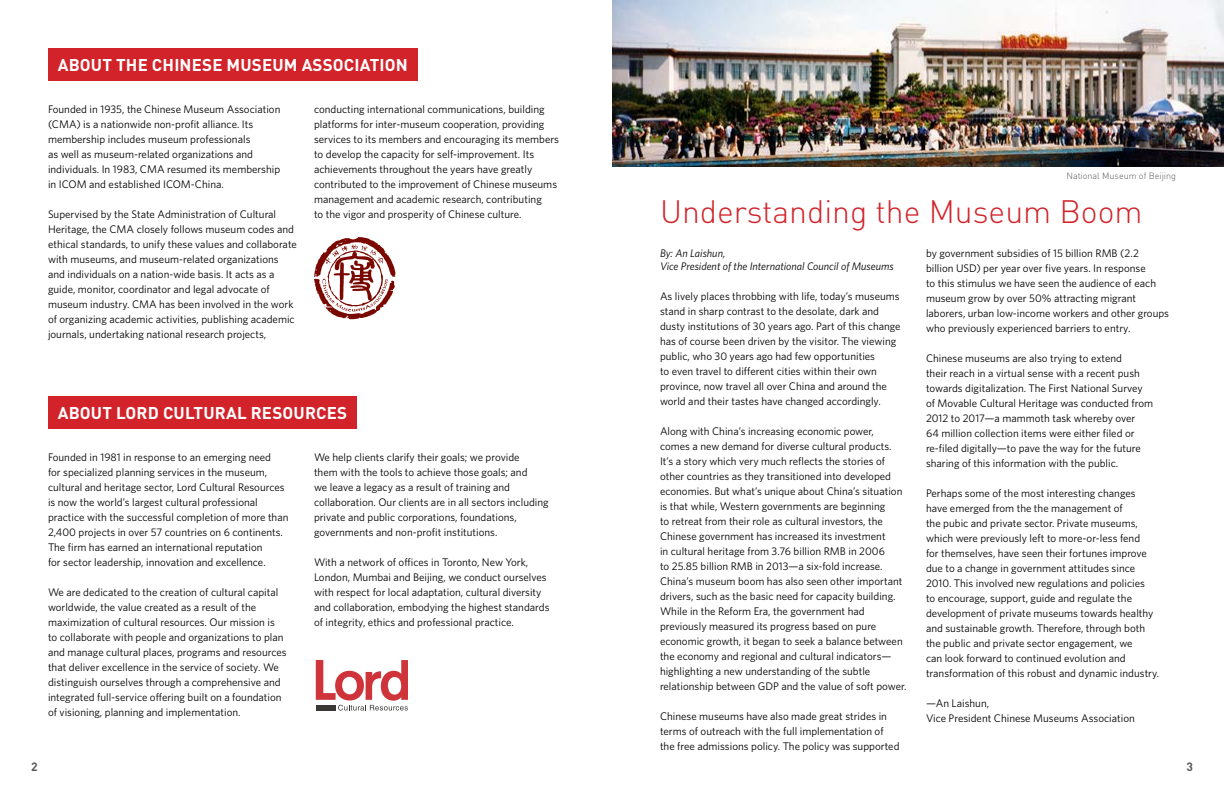
<style>
.page{position:relative;width:1224px;height:792px;background:#fff}
.page>*{position:absolute;margin:0;border:0;box-sizing:border-box;transform-origin:0 0}
.t1{font:300 32px "DIN Pro";color:#d2232a}
.t2{font:700 16.9px "DIN Pro";letter-spacing:.01em;color:#fff}
.t3{font:700 12px "DIN Pro";color:#58595b}
.t4{font:11px/15px "Whitney HTF";color:#000}
.t5{font:italic 11px/13px "Whitney HTF";color:#000}
.t6{font:300 9px "DIN Pro";color:#58595b}
</style>
<div class="page">
<div style="left:48px;top:48px;width:370px;height:32px;background:#d2232a"></div>
<div style="left:48px;top:396px;width:309px;height:32px;background:#d2232a"></div>
<svg style="left:316px;top:660px;width:92px;height:51px"></svg>
<img style="left:612px;top:0;width:612px;height:167px">
<svg style="left:314px;top:237px;width:81px;height:83px"></svg>
<h2 class="t2" style="left:58px;top:53px;width:352px">ABOUT THE CHINESE MUSEUM ASSOCIATION</h2>
<p class="t4" style="left:48px;top:101px;width:234px">Founded in 1935, the Chinese Museum Association (CMA) is a nationwide non-profit alliance. Its membership includes museum professionals<br>as well as museum-related organizations and individuals. In 1983, CMA resumed its membership in ICOM and established ICOM-China.</p>
<p class="t4" style="left:48px;top:206px;width:250px">Supervised by the State Administration of Cultural Heritage, the CMA closely follows museum codes and ethical standards, to unify these values and collaborate with museums, and museum-related organizations and individuals on a nation-wide basis. It acts as a guide, monitor, coordinator and legal advocate of museum industry. CMA has been involved in the work of organizing academic activities, publishing academic journals, undertaking national research projects,</p>
<p class="t4" style="left:314px;top:101px;width:246px">conducting international communications, building platforms for inter-museum cooperation, providing services to its members and encouraging its members to develop the capacity for self-improvement. Its achievements throughout the years have greatly contributed to the improvement of Chinese museums management and academic research, contributing<br>to the vigor and prosperity of Chinese culture.</p>
<h2 class="t2" style="left:58px;top:401px;width:291px">ABOUT LORD CULTURAL RESOURCES</h2>
<p class="t4" style="left:48px;top:449px;width:242px">Founded in 1981 in response to an emerging need<br>for specialized planning services in the museum, cultural and heritage sector, Lord Cultural Resources is now the world’s largest cultural professional practice with the successful completion of more than 2,400 projects in over 57 countries on 6 continents.<br>The firm has earned an international reputation<br>for sector leadership, innovation and excellence.</p>
<p class="t4" style="left:48px;top:584px;width:240px">We are dedicated to the creation of cultural capital worldwide, the value created as a result of the maximization of cultural resources. Our mission is to collaborate with people and organizations to plan and manage cultural places, programs and resources that deliver excellence in the service of society. We distinguish ourselves through a comprehensive and integrated full-service offering built on a foundation of visioning, planning and implementation.</p>
<p class="t4" style="left:314px;top:449px;width:236px">We help clients clarify their goals; we provide<br>them with the tools to achieve those goals; and<br>we leave a legacy as a result of training and collaboration. Our clients are in all sectors including private and public corporations, foundations, governments and non-profit institutions.</p>
<p class="t4" style="left:314px;top:554px;width:237px">With a network of offices in Toronto, New York, London, Mumbai and Beijing, we conduct ourselves with respect for local adaptation, cultural diversity and collaboration, embodying the highest standards of integrity, ethics and professional practice.</p>
<p class="t6" style="left:1066px;top:170px;width:111px">National Museum of Beijing</p>
<h1 class="t1" style="left:660px;top:189px;width:484px">Understanding the Museum Boom</h1>
<p class="t5" style="left:660px;top:246px;width:235px">By: An Laishun,<br>Vice President of the International Council of Museums</p>
<p class="t4" style="left:660px;top:288px;width:242px">As lively places throbbing with life, today’s museums stand in sharp contrast to the desolate, dark and dusty institutions of 30 years ago. Part of this change has of course been driven by the visitor. The viewing public, who 30 years ago had few opportunities<br>to even travel to different cities within their own province, now travel all over China and around the world and their tastes have changed accordingly.</p>
<p class="t4" style="left:660px;top:423px;width:248px">Along with China’s increasing economic power, comes a new demand for diverse cultural products.<br>It’s a story which very much reflects the stories of other countries as they transitioned into developed economies. But what’s unique about China’s situation is that while, Western governments are beginning<br>to retreat from their role as cultural investors, the Chinese government has increased its investment<br>in cultural heritage from 3.76 billion RMB in 2006<br>to 25.85 billion RMB in 2013—a six-fold increase.<br>China’s museum boom has also seen other important drivers, such as the basic need for capacity building.<br>While in the Reform Era, the government had previously measured its progress based on pure economic growth, it began to seek a balance between the economy and regional and cultural indicators— highlighting a new understanding of the subtle relationship between GDP and the value of soft power.</p>
<p class="t4" style="left:660px;top:708px;width:241px">Chinese museums have also made great strides in terms of outreach with the full implementation of the free admissions policy. The policy was supported</p>
<p class="t4" style="left:926px;top:245px;width:245px">by government subsidies of 15 billion RMB (2.2 billion USD) per year over five years. In response<br>to this stimulus we have seen the audience of each museum grow by over 50% attracting migrant laborers, urban low-income workers and other groups who previously experienced barriers to entry.</p>
<p class="t4" style="left:926px;top:350px;width:229px">Chinese museums are also trying to extend<br>their reach in a virtual sense with a recent push towards digitalization. The First National Survey of Movable Cultural Heritage was conducted from 2012 to 2017—a mammoth task whereby over<br>64 million collection items were either filed or re-filed digitally—to pave the way for the future sharing of this information with the public.</p>
<p class="t4" style="left:926px;top:485px;width:235px">Perhaps some of the most interesting changes have emerged from the the management of<br>the pubic and private sector. Private museums, which were previously left to more-or-less fend<br>for themselves, have seen their fortunes improve due to a change in government attitudes since 2010. This involved new regulations and policies<br>to encourage, support, guide and regulate the development of private museums towards healthy and sustainable growth. Therefore, through both the public and private sector engagement, we<br>can look forward to continued evolution and transformation of this robust and dynamic industry.</p>
<p class="t4" style="left:926px;top:695px;width:210px">—An Laishun,<br>Vice President Chinese Museums Association</p>
<p class="t3" style="left:31px;top:759px;width:8px">2</p>
<p class="t3" style="left:1186px;top:759px;width:8px">3</p>
</div>
